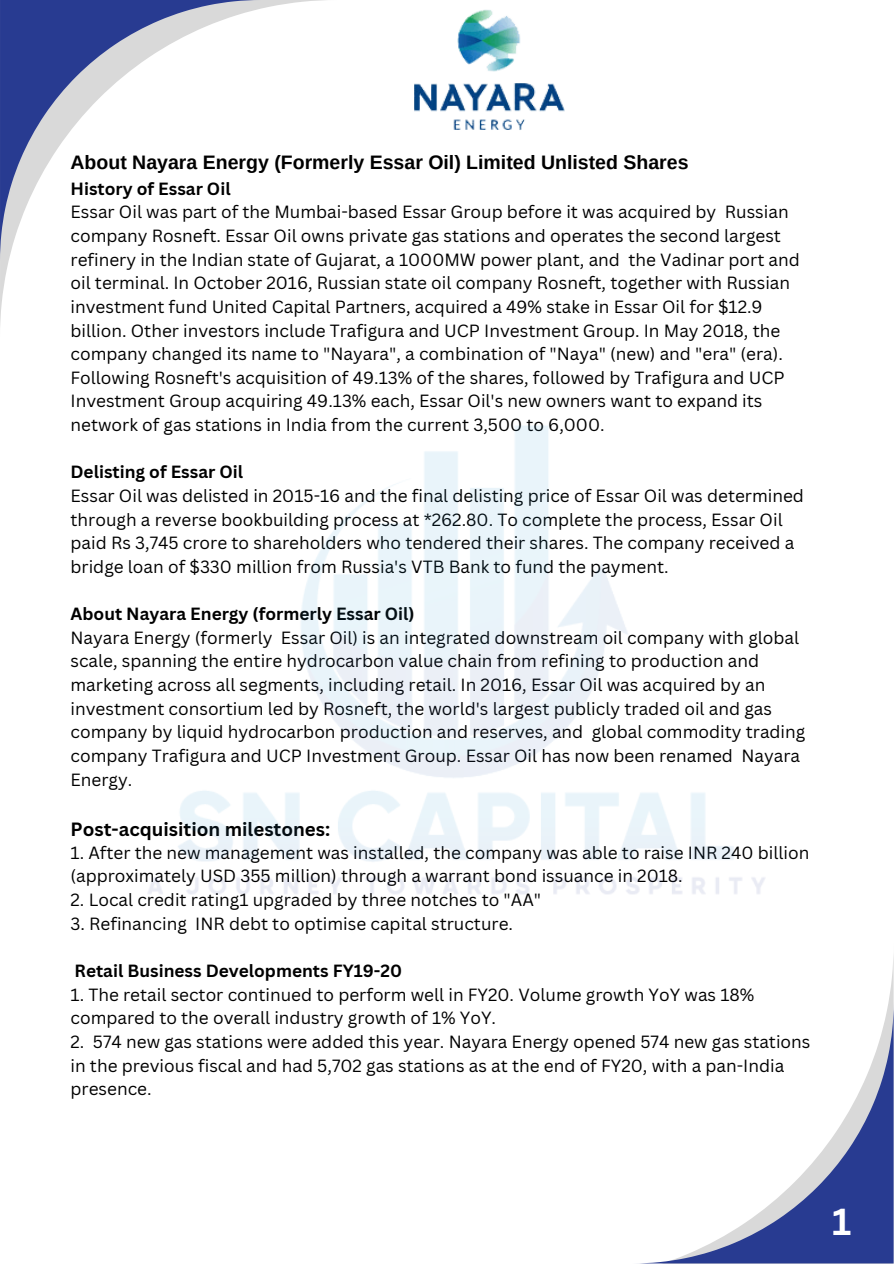
<style>
.page{position:relative;width:894px;height:1264px;background:#fff}
.page>*{position:absolute;margin:0;border:0;box-sizing:border-box;transform-origin:0 0}
.t1{font:700 36.6px "Canva Sans";color:#fff}
.t2{font:700 19.5px "Arimo";color:#000}
.t3{font:700 18.75px "Canva Sans";color:#000}
.t4{font:17.25px/23.7px "Canva Sans";color:#000}
.t5{font:700 17.25px "Canva Sans";color:#000}
</style>
<div class="page">
<svg style="left:0;top:0;width:325px;height:325px"></svg>
<svg style="left:0;top:0;width:261px;height:261px"></svg>
<svg style="left:648px;top:1002px;width:245px;height:261px"></svg>
<img style="left:414px;top:9px;width:151px;height:121px">
<p class="t2" style="left:70px;top:151px;width:619px">About Nayara Energy (Formerly Essar Oil) Limited Unlisted Shares</p>
<p class="t5" style="left:70px;top:176px;width:161px">History of Essar Oil</p>
<p class="t4" style="left:70px;top:200px;width:730px">Essar Oil was part of the Mumbai-based Essar Group before it was acquired by Russian company Rosneft. Essar Oil owns private gas stations and operates the second largest refinery in the Indian state of Gujarat, a 1000MW power plant, and the Vadinar port and oil terminal. In October 2016, Russian state oil company Rosneft, together with Russian investment fund United Capital Partners, acquired a 49% stake in Essar Oil for $12.9 billion. Other investors include Trafigura and UCP Investment Group. In May 2018, the company changed its name to "Nayara", a combination of "Naya" (new) and "era" (era).<br>Following Rosneft's acquisition of 49.13% of the shares, followed by Trafigura and UCP Investment Group acquiring 49.13% each, Essar Oil's new owners want to expand its network of gas stations in India from the current 3,500 to 6,000.</p>
<p class="t5" style="left:70px;top:460px;width:174px">Delisting of Essar Oil</p>
<p class="t4" style="left:70px;top:483px;width:734px">Essar Oil was delisted in 2015-16 and the final delisting price of Essar Oil was determined through a reverse bookbuilding process at *262.80. To complete the process, Essar Oil paid Rs 3,745 crore to shareholders who tendered their shares. The company received a bridge loan of $330 million from Russia's VTB Bank to fund the payment.</p>
<p class="t5" style="left:70px;top:601px;width:345px">About Nayara Energy (formerly Essar Oil)</p>
<p class="t4" style="left:70px;top:625px;width:736px">Nayara Energy (formerly Essar Oil) is an integrated downstream oil company with global scale, spanning the entire hydrocarbon value chain from refining to production and marketing across all segments, including retail. In 2016, Essar Oil was acquired by an investment consortium led by Rosneft, the world's largest publicly traded oil and gas company by liquid hydrocarbon production and reserves, and global commodity trading company Trafigura and UCP Investment Group. Essar Oil has now been renamed Nayara Energy.</p>
<p class="t3" style="left:70px;top:816px;width:261px">Post-acquisition milestones:</p>
<p class="t4" style="left:70px;top:840px;width:740px">1. After the new management was installed, the company was able to raise INR 240 billion (approximately USD 355 million) through a warrant bond issuance in 2018.</p>
<p class="t4" style="left:70px;top:887px;width:472px">2. Local credit rating1 upgraded by three notches to "AA"</p>
<p class="t4" style="left:70px;top:911px;width:444px">3. Refinancing INR debt to optimise capital structure.</p>
<p class="t5" style="left:75px;top:958px;width:329px">Retail Business Developments FY19-20</p>
<p class="t4" style="left:70px;top:982px;width:685px">1. The retail sector continued to perform well in FY20. Volume growth YoY was 18% compared to the overall industry growth of 1% YoY.</p>
<p class="t4" style="left:70px;top:1029px;width:741px">2. 574 new gas stations were added this year. Nayara Energy opened 574 new gas stations in the previous fiscal and had 5,702 gas stations as at the end of FY20, with a pan-India presence.</p>
<p class="t1" style="left:832px;top:1195px;width:21px">1</p>
</div>
